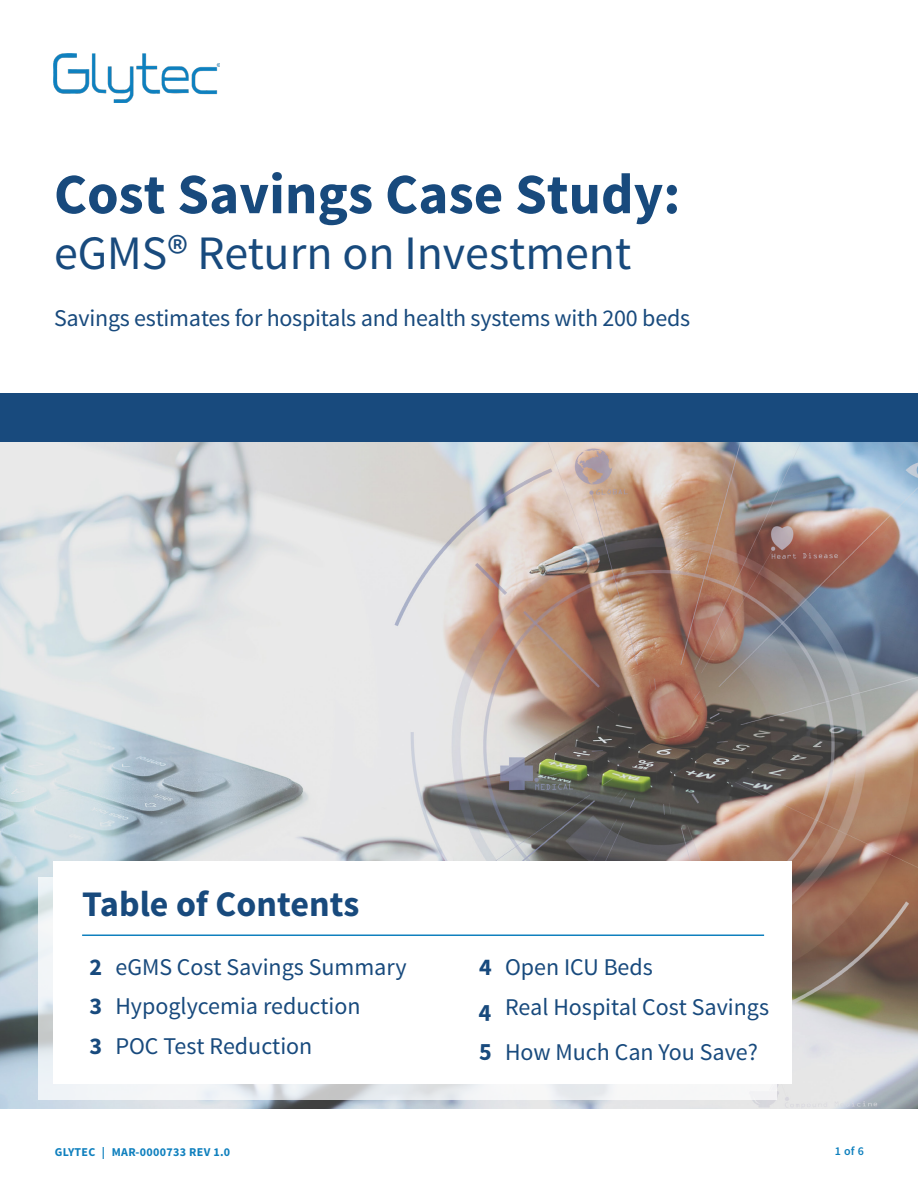
<style>
.page{position:relative;width:918px;height:1188px;background:#fff}
.page>*{position:absolute;margin:0;border:0;box-sizing:border-box;transform-origin:0 0}
.Body_Text{font:700 57px "Source Sans Pro";color:#184a7d}
.Body_Text-2{font:48px "Source Sans Pro";color:#184a7d}
.Body_Text-3{font:700 36px "Source Sans Pro";color:#184a7d}
.Body_Text-4{font:24px "Source Sans Pro";color:#184a7d}
.Body_Text-5{font:700 24px "Source Sans Pro";color:#184a7d}
.t1{font:700 12px "Source Sans Pro";letter-spacing:.025em;color:#0f80be}
.t2{font:600 12px "Source Sans Pro";color:#0f80be}
</style>
<div class="page">
<img style="left:54px;top:54px;width:166px;height:48px">
<div style="left:0;top:393px;width:918px;height:81px;background:#184a7d"></div>
<img style="left:0;top:443px;width:918px;height:665px">
<svg style="left:38px;top:877px;width:739px;height:223px;fill:#f0f3f7"></svg>
<div style="left:53px;top:861px;width:738px;height:223px;background:#fff"></div>
<hr style="left:82px;top:934px;width:682px;height:2px;background:#0f80be">
<p class="Body_Text" style="left:54px;top:158px;width:628px">Cost Savings Case Study:</p>
<p class="Body_Text-2" style="left:54px;top:224px;width:579px">eGMS® Return on Investment</p>
<p class="Body_Text-4" style="left:54px;top:303px;width:638px">Savings estimates for hospitals and health systems with 200 beds</p>
<p class="Body_Text-3" style="left:82px;top:881px;width:279px">Table of Contents</p>
<p class="Body_Text-5" style="left:89px;top:952px;width:14px">2</p>
<p class="Body_Text-4" style="left:115px;top:952px;width:293px">eGMS Cost Savings Summary</p>
<p class="Body_Text-5" style="left:89px;top:991px;width:14px">3</p>
<p class="Body_Text-4" style="left:115px;top:992px;width:247px">Hypoglycemia reduction</p>
<p class="Body_Text-5" style="left:89px;top:1031px;width:14px">3</p>
<p class="Body_Text-4" style="left:115px;top:1031px;width:198px">POC Test Reduction</p>
<p class="Body_Text-5" style="left:479px;top:952px;width:14px">4</p>
<p class="Body_Text-4" style="left:505px;top:953px;width:149px">Open ICU Beds</p>
<p class="Body_Text-5" style="left:479px;top:996px;width:15px">4</p>
<p class="Body_Text-4" style="left:505px;top:992px;width:266px">Real Hospital Cost Savings</p>
<p class="Body_Text-5" style="left:479px;top:1035px;width:14px">5</p>
<p class="Body_Text-4" style="left:505px;top:1037px;width:254px">How Much Can You Save?</p>
<p class="t1" style="left:55px;top:1145px;width:177px">GLYTEC | MAR-0000733 REV 1.0</p>
<p class="t2" style="left:835px;top:1143px;width:31px">1 of 6</p>
</div>
